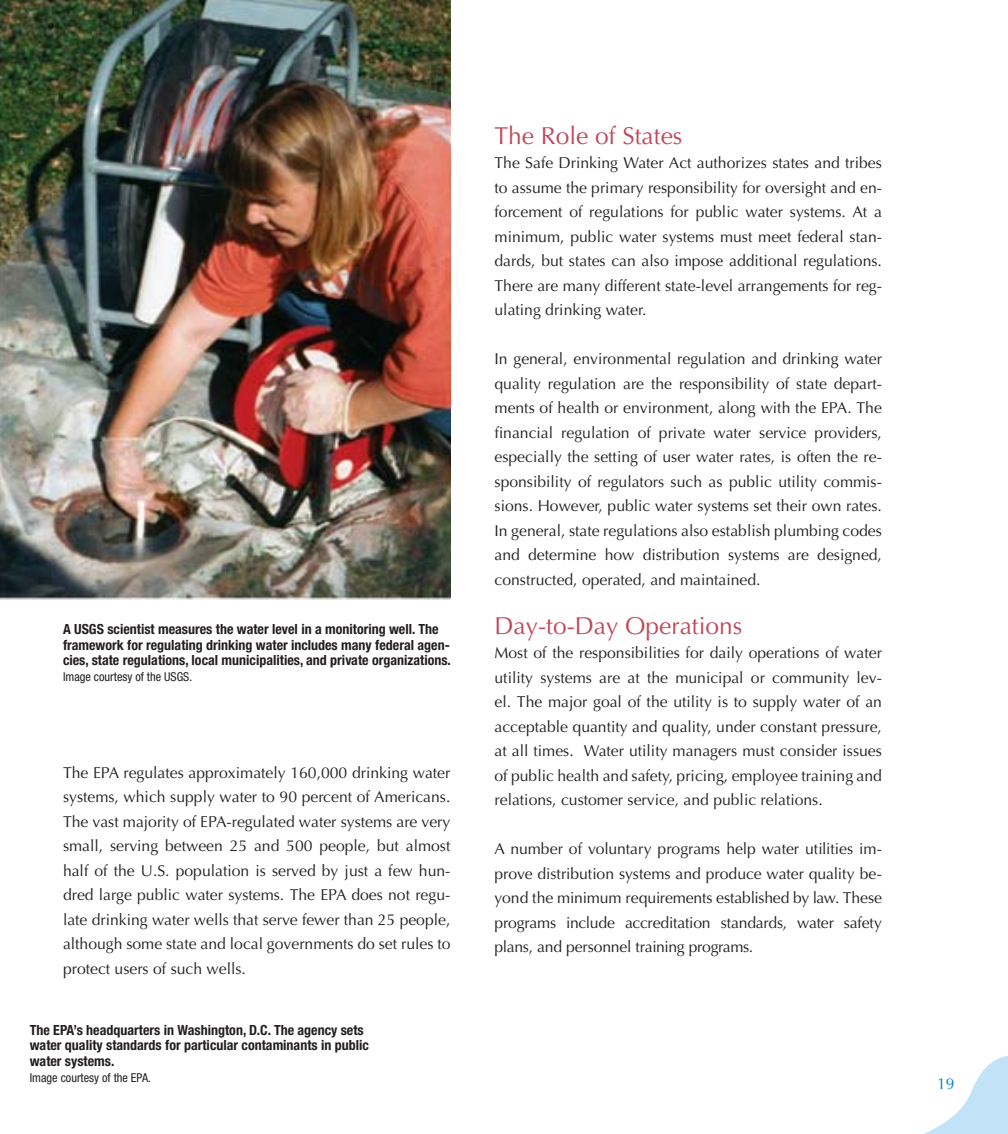
<style>
.page{position:relative;width:1008px;height:1134px;background:#fff}
.page>*{position:absolute;margin:0;border:0;box-sizing:border-box;transform-origin:0 0}
.t1{font:24.5px "Optima";color:#bf485b}
.t2{font:15.75px/24.5px "Optima";color:#231f20;text-align:justify}
.t3{font:15.75px "Optima";color:#0085b6}
.t4{font:700 condensed 14px/15.8px "Helvetica Neue";color:#231f20}
.t5{font:condensed 12.25px "Helvetica Neue";color:#231f20}
</style>
<div class="page">
<svg style="left:924px;top:1056px;width:84px;height:78px"></svg>
<img style="left:0;top:0;width:450px;height:599px">
<p class="t4" style="left:63px;top:621px;width:389px">A USGS scientist measures the water level in a monitoring well. The framework for regulating drinking water includes many federal agen&shy;cies, state regulations, local municipalities, and private organizations.</p>
<p class="t5" style="left:63px;top:670px;width:131px">Image courtesy of the USGS.</p>
<p class="t2" style="left:63px;top:761px;width:389px">The EPA regulates approximately 160,000 drinking water systems, which supply water to 90 percent of Americans.<br>The vast majority of EPA-regulated water systems are very small, serving between 25 and 500 people, but almost half of the U.S. population is served by just a few hun&shy;dred large public water systems. The EPA does not regu&shy;late drinking water wells that serve fewer than 25 people, although some state and local governments do set rules to protect users of such wells.</p>
<p class="t4" style="left:30px;top:1022px;width:341px">The EPA’s headquarters in Washington, D.C. The agency sets water quality standards for particular contaminants in public water systems.</p>
<p class="t5" style="left:30px;top:1070px;width:123px">Image courtesy of the EPA.</p>
<h1 class="t1" style="left:495px;top:121px;width:189px">The Role of States</h1>
<p class="t2" style="left:495px;top:151px;width:389px">The Safe Drinking Water Act authorizes states and tribes to assume the primary responsibility for oversight and en&shy;forcement of regulations for public water systems. At a minimum, public water systems must meet federal stan&shy;dards, but states can also impose additional regulations.<br>There are many different state-level arrangements for reg&shy;ulating drinking water.</p>
<p class="t2" style="left:495px;top:347px;width:389px">In general, environmental regulation and drinking water quality regulation are the responsibility of state depart&shy;ments of health or environment, along with the EPA. The financial regulation of private water service providers, especially the setting of user water rates, is often the re&shy;sponsibility of regulators such as public utility commis&shy;sions. H owever, public water systems set their own rates.<br>In general, state regulations also establish plumbing codes and determine how distribution systems are designed, constructed, operated, and maintained.</p>
<h1 class="t1" style="left:495px;top:611px;width:249px">Day-to-Day Operations</h1>
<p class="t2" style="left:495px;top:641px;width:389px">Most of the responsibilities for daily operations of water utility systems are at the municipal or community lev&shy;el. The major goal of the utility is to supply water of an acceptable quantity and quality, under constant pressure, at all times. Water utility managers must consider issues of public health and safety, pricing, employee training and relations, customer service, and public relations.</p>
<p class="t2" style="left:495px;top:837px;width:389px">A number of voluntary programs help water utilities im&shy;prove distribution systems and produce water quality be&shy;yond the minimum requirements established by law. These programs include accreditation standards, water safety plans, and personnel training programs.</p>
<p class="t3" style="left:937px;top:1074px;width:19px">19</p>
</div>
